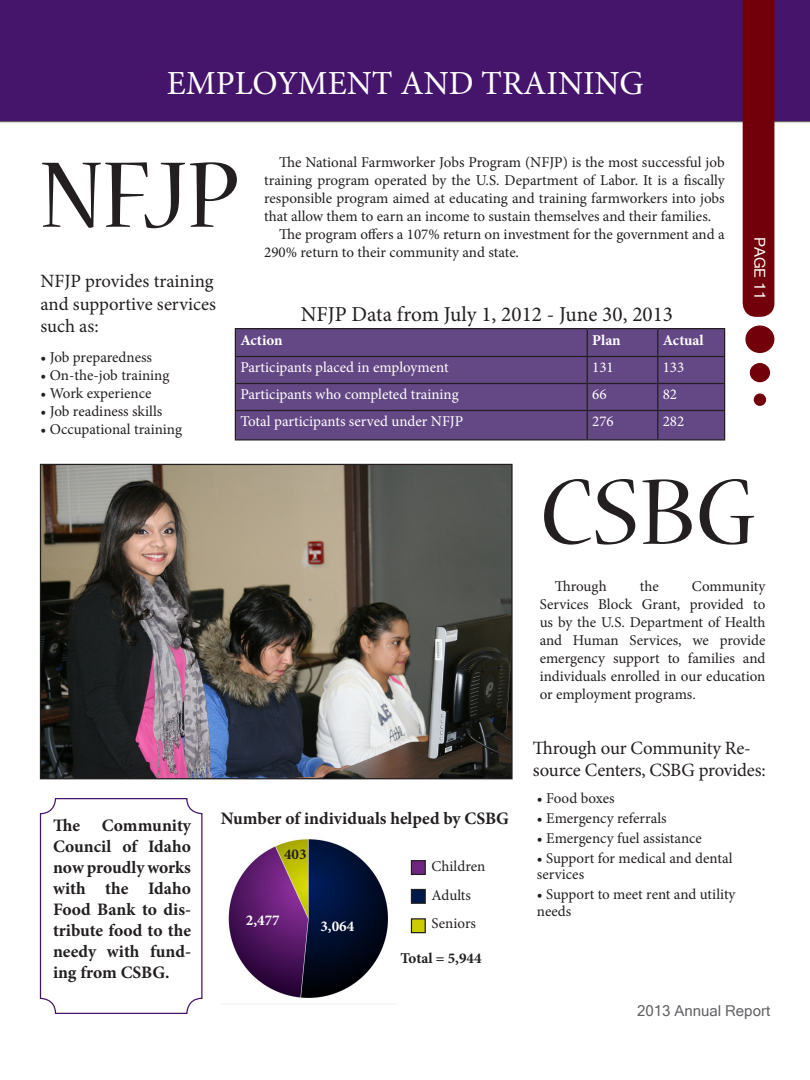
<style>
.page{position:relative;width:810px;height:1080px;background:#fff}
.page>*{position:absolute;margin:0;border:0;box-sizing:border-box;transform-origin:0 0}
.t1{font:103.75px "Nueva Std";color:#231f20}
.t2{font:33.75px "Minion Pro";color:#fff}
.t3{font:21.25px "Minion Pro";color:#231f20}
.t4{font:18.75px/22.5px "Minion Pro";letter-spacing:-.01em;color:#231f20}
.t5{font:700 17.5px/21px "Minion Pro";color:#231f20;text-align:justify}
.t6{font:15px/18px "Minion Pro";color:#231f20}
.t7{font:15px "Minion Pro";color:#fff}
.t8{font:700 15px "Minion Pro";color:#fff}
.t9{font:15px "Microsoft Sans Serif";color:#636366}
.t10{font:700 15px "Minion Pro";color:#231f20}
.t11{font:15px "Microsoft Sans Serif";color:#fff}
</style>
<div class="page">
<div style="left:0;top:0;width:810px;height:122px;background:#45156c"></div>
<div style="left:743px;top:0;width:31px;height:317px;background:#72000a"></div>
<div style="left:746px;top:326px;width:28px;height:26px;background:#72000a;border-radius:50%"></div>
<div style="left:745px;top:326px;width:29px;height:27px;border:1px solid #72000a;border-radius:50%"></div>
<div style="left:750px;top:364px;width:19px;height:18px;background:#72000a;border-radius:50%"></div>
<div style="left:750px;top:363px;width:20px;height:19px;border:1px solid #72000a;border-radius:50%"></div>
<div style="left:754px;top:394px;width:11px;height:11px;background:#72000a;border-radius:50%"></div>
<div style="left:754px;top:394px;width:12px;height:12px;border:1px solid #72000a;border-radius:50%"></div>
<div style="left:236px;top:329px;width:488px;height:110px;background:#644785"></div>
<hr style="left:235px;top:328px;width:352px;height:1px;background:#231f20">
<hr style="left:587px;top:328px;width:71px;height:1px;background:#231f20">
<hr style="left:658px;top:328px;width:67px;height:1px;background:#231f20">
<hr style="left:235px;top:356px;width:352px;height:1px;background:#231f20">
<hr style="left:587px;top:356px;width:71px;height:1px;background:#231f20">
<hr style="left:658px;top:356px;width:67px;height:1px;background:#231f20">
<hr style="left:235px;top:383px;width:352px;height:1px;background:#231f20">
<hr style="left:587px;top:383px;width:71px;height:1px;background:#231f20">
<hr style="left:658px;top:383px;width:67px;height:1px;background:#231f20">
<hr style="left:235px;top:410px;width:352px;height:1px;background:#231f20">
<svg style="left:235px;top:329px;width:1px;height:110px"></svg>
<hr style="left:587px;top:410px;width:71px;height:1px;background:#231f20">
<svg style="left:587px;top:329px;width:1px;height:110px"></svg>
<hr style="left:658px;top:410px;width:67px;height:1px;background:#231f20">
<svg style="left:657px;top:329px;width:1px;height:110px"></svg>
<svg style="left:724px;top:329px;width:1px;height:110px"></svg>
<hr style="left:235px;top:439px;width:352px;height:2px;background:#231f20">
<hr style="left:587px;top:439px;width:71px;height:2px;background:#231f20">
<hr style="left:658px;top:439px;width:67px;height:2px;background:#231f20">
<img style="left:42px;top:466px;width:469px;height:311px">
<div style="left:40px;top:464px;width:473px;height:315px;border:1px solid #231f20"></div>
<div style="left:40px;top:798px;width:162px;height:216px;border:1px solid #45156c;border-radius:15px"></div>
<img style="left:228px;top:839px;width:160px;height:159px">
<div style="left:411px;top:861px;width:14px;height:13px;background:#702582"></div>
<div style="left:411px;top:860px;width:15px;height:15px;border:1px solid #231f20"></div>
<div style="left:411px;top:919px;width:14px;height:14px;background:#cbcc02"></div>
<div style="left:411px;top:918px;width:15px;height:15px;border:1px solid #231f20"></div>
<div style="left:411px;top:890px;width:14px;height:13px;background:#01184a"></div>
<div style="left:411px;top:889px;width:15px;height:15px;border:1px solid #231f20"></div>
<p class="t2" style="left:167px;top:60px;width:478px">EMPLOYMENT AND TRAINING</p>
<p class="t1" style="left:41px;top:148px;width:200px">NFJP</p>
<p class="t6" style="left:279px;top:153px;width:447px">The National Farmworker Jobs Program (NFJP) is the most successful job</p>
<p class="t6" style="left:264px;top:171px;width:462px">training program operated by the U.S. Department of Labor. It is a fiscally</p>
<p class="t6" style="left:264px;top:189px;width:462px">responsible program aimed at educating and training farmworkers into jobs</p>
<p class="t6" style="left:264px;top:207px;width:449px">that allow them to earn an income to sustain themselves and their families.</p>
<p class="t6" style="left:279px;top:225px;width:447px">The program offers a 107% return on investment for the government and a</p>
<p class="t6" style="left:264px;top:243px;width:256px">290% return to their community and state.</p>
<p class="t4" style="left:41px;top:270px;width:177px">NFJP provides training and supportive services such as:</p>
<p class="t6" style="left:41px;top:349px;width:113px">• Job preparedness</p>
<p class="t6" style="left:41px;top:367px;width:130px">• On-the-job training</p>
<p class="t6" style="left:41px;top:385px;width:112px">• Work experience</p>
<p class="t6" style="left:41px;top:403px;width:123px">• Job readiness skills</p>
<p class="t6" style="left:41px;top:421px;width:143px">• Occupational training</p>
<p class="t3" style="left:301px;top:300px;width:374px">NFJP Data from July 1, 2012 - June 30, 2013</p>
<p class="t8" style="left:240px;top:329px;width:44px">Action</p>
<p class="t8" style="left:592px;top:329px;width:30px">Plan</p>
<p class="t8" style="left:663px;top:329px;width:43px">Actual</p>
<p class="t7" style="left:240px;top:358px;width:210px">Participants placed in employment</p>
<p class="t7" style="left:592px;top:358px;width:23px">131</p>
<p class="t7" style="left:663px;top:358px;width:23px">133</p>
<p class="t7" style="left:240px;top:385px;width:220px">Participants who completed training</p>
<p class="t7" style="left:592px;top:385px;width:16px">66</p>
<p class="t7" style="left:663px;top:385px;width:16px">82</p>
<p class="t7" style="left:240px;top:412px;width:224px">Total participants served under NFJP</p>
<p class="t7" style="left:592px;top:412px;width:23px">276</p>
<p class="t7" style="left:663px;top:412px;width:23px">282</p>
<p class="t11" style="left:770px;top:237px;width:64px;rotate:90deg">PAGE 11</p>
<p class="t5" style="left:53px;top:815px;width:140px">The Community Council of Idaho now proudly works with the Idaho Food Bank to dis&shy;tribute food to the needy with fund&shy;ing from CSBG.</p>
<p class="t5" style="left:221px;top:808px;width:290px">Number of individuals helped by CSBG</p>
<p class="t6" style="left:432px;top:852px;width:55px;line-height:28.5px">Children<br>Adults<br>Seniors</p>
<p class="t10" style="left:284px;top:843px;width:24px">403</p>
<p class="t8" style="left:246px;top:910px;width:35px">2,477</p>
<p class="t8" style="left:320px;top:916px;width:35px">3,064</p>
<p class="t10" style="left:400px;top:948px;width:83px">Total = 5,944</p>
<p class="t1" style="left:540px;top:465px;width:217px">CSBG</p>
<p class="t6" style="left:555px;top:577px;width:54px">Through</p>
<p class="t6" style="left:640px;top:577px;width:20px">the</p>
<p class="t6" style="left:540px;top:577px;width:227px;text-align:justify;text-indent:152px">Community Services Block Grant, provided to us by the U.S. Department of Health and Human Services, we provide emergency support to families and individuals enrolled in our education or employment programs.</p>
<p class="t4" style="left:533px;top:737px;width:234px">Through our Community Re&shy;source Centers, CSBG provides:</p>
<p class="t6" style="left:537px;top:789px;width:79px">• Food boxes</p>
<p class="t6" style="left:537px;top:809px;width:131px">• Emergency referrals</p>
<p class="t6" style="left:537px;top:829px;width:166px">• Emergency fuel assistance</p>
<p class="t6" style="left:537px;top:850px;width:197px;line-height:16.2px">• Support for medical and dental services</p>
<p class="t6" style="left:537px;top:885px;width:200px;line-height:17.5px">• Support to meet rent and utility needs</p>
<p class="t9" style="left:637px;top:1001px;width:135px">2013 Annual Report</p>
</div>
